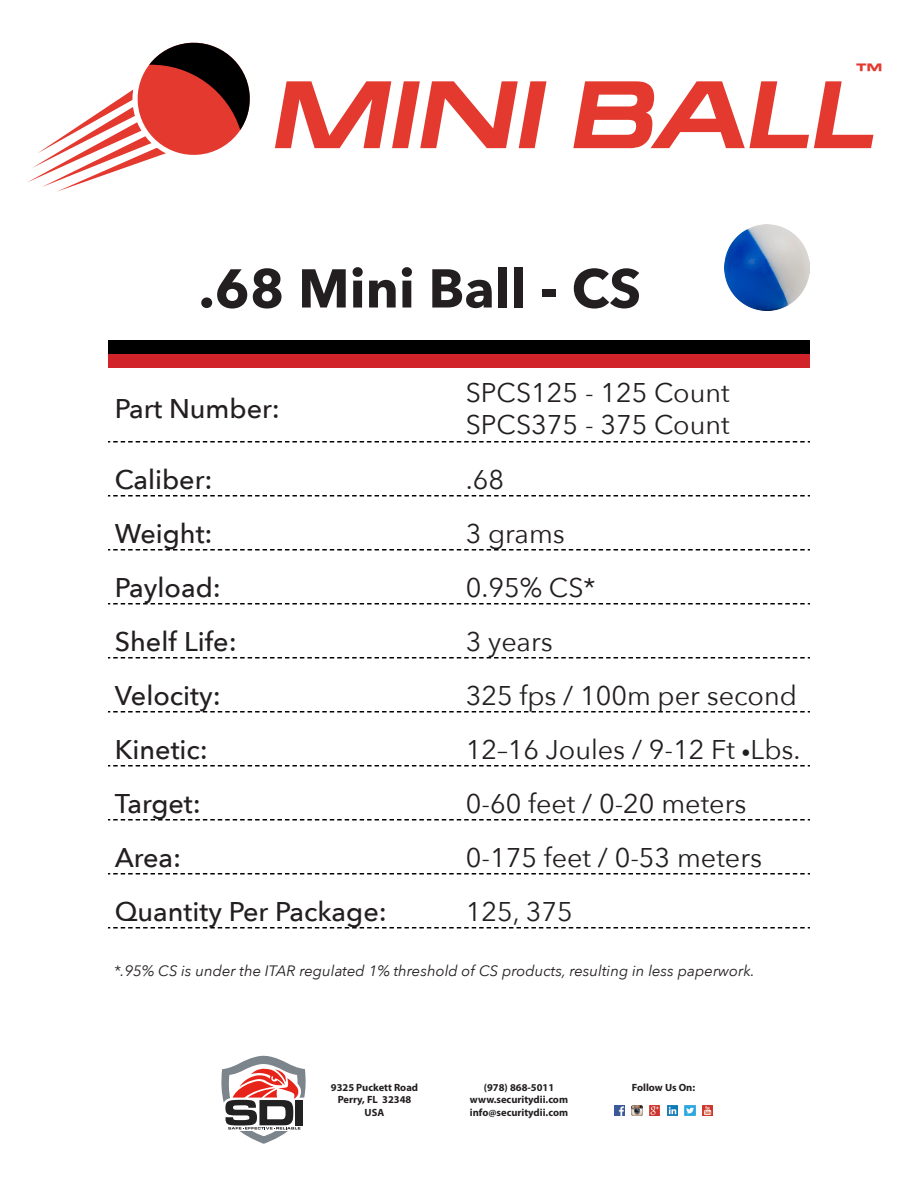
<style>
.page{position:relative;width:918px;height:1188px;background:#fff}
.page>*{position:absolute;margin:0;border:0;box-sizing:border-box;transform-origin:0 0}
.t1{font:700 54px "Avenir Next";color:#231f20}
.t2{font:27px/32.4px "Avenir Next";color:#231f20}
.t3{font:500 27px "Avenir Next";color:#231f20}
.t4{font:700 expanded 20.25px "Micro Square";color:#e3392f}
.t5{font:italic 15px "Avenir Next";color:#231f20}
.t6{font:700 10.5px/12.6px "Myriad Pro";color:#231f20;text-align:center}
.s1{font-size:18px}
</style>
<div class="page">
<svg style="left:221px;top:1056px;width:85px;height:88px"></svg>
<svg style="left:632px;top:1105px;width:10px;height:11px"></svg>
<svg style="left:649px;top:1105px;width:11px;height:11px"></svg>
<svg style="left:667px;top:1105px;width:11px;height:11px"></svg>
<svg style="left:685px;top:1105px;width:10px;height:11px"></svg>
<svg style="left:702px;top:1105px;width:11px;height:11px"></svg>
<svg style="left:614px;top:1105px;width:11px;height:11px"></svg>
<svg style="left:275px;top:81px;width:272px;height:67px"></svg>
<svg style="left:573px;top:81px;width:300px;height:67px"></svg>
<svg style="left:28px;top:42px;width:222px;height:150px"></svg>
<img style="left:725px;top:225px;width:84px;height:86px">
<div style="left:108px;top:341px;width:702px;height:13px;background:#000"></div>
<div style="left:108px;top:354px;width:702px;height:14px;background:#d1232a"></div>
<svg style="left:108px;top:495px;width:702px;height:2px"></svg>
<svg style="left:108px;top:549px;width:702px;height:2px"></svg>
<svg style="left:108px;top:603px;width:702px;height:2px"></svg>
<svg style="left:108px;top:657px;width:702px;height:2px"></svg>
<svg style="left:108px;top:711px;width:702px;height:2px"></svg>
<svg style="left:108px;top:765px;width:702px;height:2px"></svg>
<svg style="left:108px;top:819px;width:702px;height:2px"></svg>
<svg style="left:108px;top:873px;width:702px;height:2px"></svg>
<svg style="left:108px;top:927px;width:702px;height:2px"></svg>
<svg style="left:108px;top:441px;width:702px;height:2px"></svg>
<p class="t4" style="left:856px;top:59px;width:29px">™</p>
<h1 class="t1" style="left:199px;top:254px;width:444px">.68 Mini Ball - CS</h1>
<p class="t3" style="left:115px;top:391px;width:167px">Part Number:</p>
<p class="t2" style="left:466px;top:377px;width:265px">SPCS125 - 125 Count<br>SPCS375 - 375 Count</p>
<p class="t3" style="left:115px;top:462px;width:99px">Caliber:</p>
<p class="t2" style="left:466px;top:464px;width:40px">.68</p>
<p class="t3" style="left:115px;top:516px;width:99px">Weight:</p>
<p class="t2" style="left:466px;top:518px;width:101px">3 grams</p>
<p class="t3" style="left:115px;top:570px;width:108px">Payload:</p>
<p class="t2" style="left:466px;top:572px;width:131px">0.95% CS*</p>
<p class="t3" style="left:115px;top:624px;width:124px">Shelf Life:</p>
<p class="t2" style="left:466px;top:626px;width:88px">3 years</p>
<p class="t3" style="left:115px;top:678px;width:108px">Velocity:</p>
<p class="t2" style="left:466px;top:680px;width:333px">325 fps / 100m per second</p>
<p class="t3" style="left:115px;top:732px;width:95px">Kinetic:</p>
<p class="t2" style="left:466px;top:734px;width:336px">12–16 Joules / 9-12 Ft <span class="s1">•</span>Lbs.</p>
<p class="t3" style="left:115px;top:786px;width:88px">Target:</p>
<p class="t2" style="left:466px;top:788px;width:282px">0-60 feet / 0-20 meters</p>
<p class="t3" style="left:115px;top:840px;width:68px">Area:</p>
<p class="t2" style="left:466px;top:842px;width:298px">0-175 feet / 0-53 meters</p>
<p class="t3" style="left:115px;top:894px;width:274px">Quantity Per Package:</p>
<p class="t2" style="left:466px;top:896px;width:108px">125, 375</p>
<p class="t5" style="left:114px;top:961px;width:642px">*.95% CS is under the ITAR regulated 1% threshold of CS products, resulting in less paperwork.</p>
<p class="t6" style="left:331px;top:1080px;width:89px">9325 Puckett Road<br>Perry, FL 32348<br>USA</p>
<p class="t6" style="left:470px;top:1080px;width:100px">(978) 868-5011 www.securitydii.com info@securitydii.com</p>
<p class="t6" style="left:632px;top:1080px;width:65px">Follow Us On:</p>
</div>
